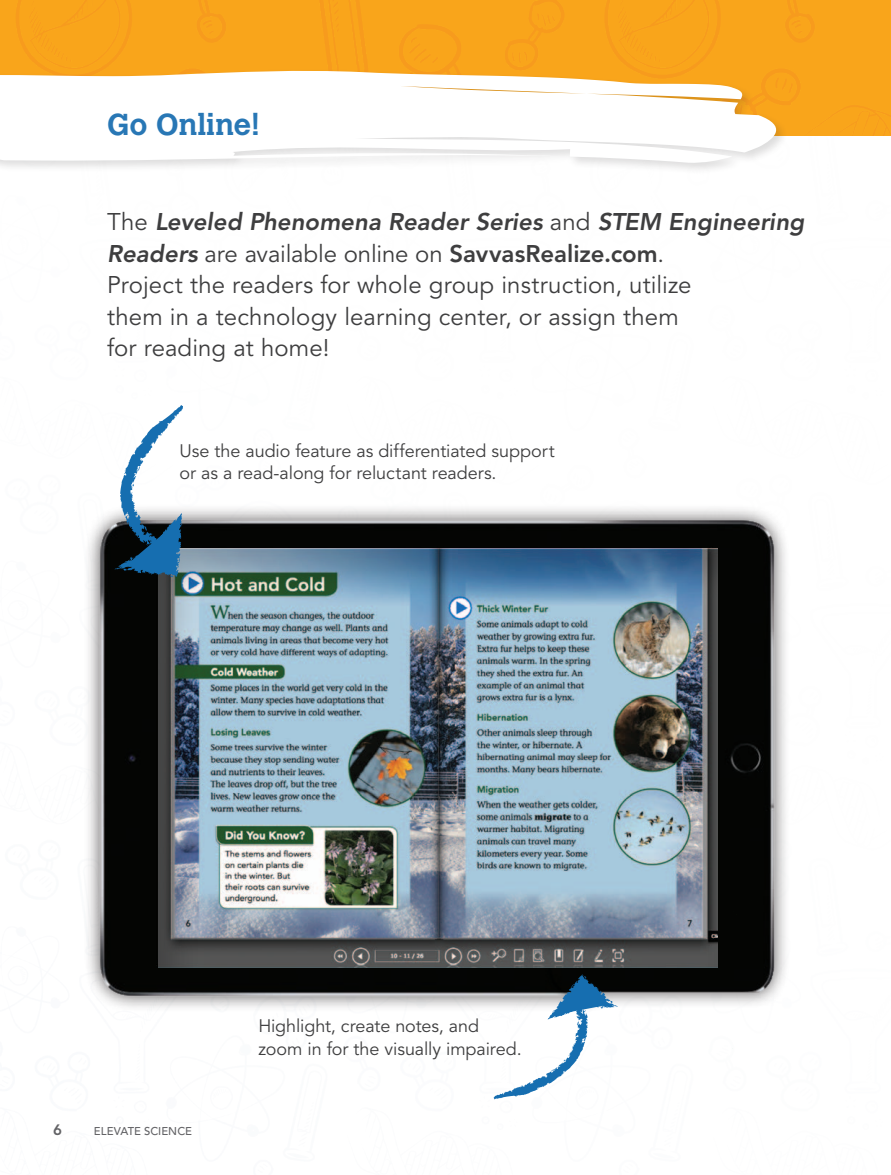
<style>
.page{position:relative;width:891px;height:1175px;background:#fff}
.page>*{position:absolute;margin:0;border:0;box-sizing:border-box;transform-origin:0 0}
.t1{font:700 30px "Calvert MT Pro";letter-spacing:.005em;color:#2877b5}
.t2{font:24px/31.5px "Avenir LT Pro";letter-spacing:.005em;color:#3e3e3f}
.t3{font:18px/22.5px "Avenir LT Pro";letter-spacing:-.005em;color:#3e3e3f}
.t4{font:800 15px "Avenir LT Pro";color:#636366}
.t5{font:500 11.25px "Avenir LT Pro";color:#636366}
.s1{font-weight:800;font-style:italic}
.s2{font-weight:800}
</style>
<div class="page">
<div style="left:0;top:0;width:891px;height:135px;background:#f9a51b"></div>
<div style="left:0;top:68px;width:788px;height:107px;background:#231f20;opacity:.15"></div>
<svg style="left:0;top:69px;width:787px;height:94px;fill:#fff"></svg>
<img style="left:86px;top:508px;width:700px;height:502px">
<div style="left:159px;top:545px;width:561px;height:423px;background:#231f20;opacity:.25"></div>
<svg style="left:750px;top:897px;width:8px;height:7px"></svg>
<svg style="left:494px;top:974px;width:124px;height:125px"></svg>
<svg style="left:732px;top:911px;width:6px;height:9px"></svg>
<svg style="left:115px;top:405px;width:68px;height:172px"></svg>
<p class="t1" style="left:107px;top:105px;width:154px">Go Online!</p>
<p class="t2" style="left:107px;top:207px;width:699px">The <span class="s1">Leveled Phenomena Reader Series</span> and <span class="s1">STEM Engineering Readers</span> are available online on <span class="s2">SavvasRealize.com</span>.<br>Project the readers for whole group instruction, utilize<br>them in a technology learning center, or assign them<br>for reading at home!</p>
<p class="t3" style="left:179px;top:439px;width:377px">Use the audio feature as differentiated support or as a read-along for reluctant readers.</p>
<p class="t4" style="left:53px;top:1120px;width:10px">6</p>
<p class="t5" style="left:94px;top:1124px;width:100px">ELEVATE SCIENCE</p>
<p class="t3" style="left:258px;top:1015px;width:265px">Highlight, create notes, and zoom in for the visually impaired.</p>
</div>
